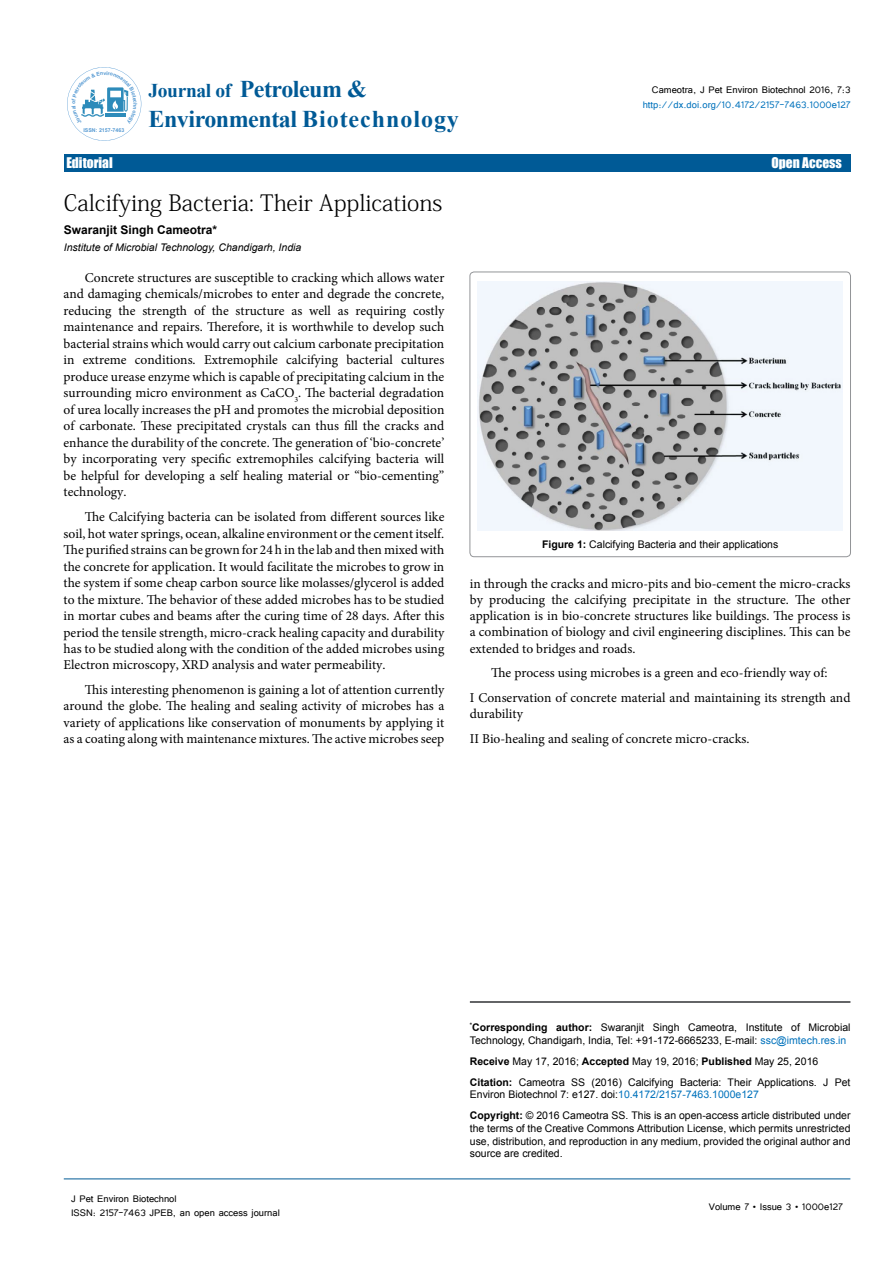
<style>
.page{position:relative;width:893px;height:1263px;background:#fff}
.page>*{position:absolute;margin:0;border:0;box-sizing:border-box;transform-origin:0 0}
.t1{font:700 24px "Times New Roman";letter-spacing:.01em;color:#005a96}
.t2{font:700 24px "Times New Roman";letter-spacing:-.02em;color:#005a96}
.t3{font:22.5px "Adobe Fangsong Std";color:#000}
.t4{font:13.5px/16.5px "Minion Pro";color:#000;text-align:justify}
.t5{font:13.5px "Impact";color:#fff}
.t6{font:12px/14.4px "Tunga";color:#000}
.t7{font:12px "Tunga";color:#0072bc}
.t8{font:700 12px "Arial";color:#000}
.t9{font:10.5px/12.6px "Arial";color:#000}
.t10{font:italic 10.5px "Arial";color:#000}
.t11{font:700 5.25px "Arial";color:#569ad3}
.s1{font-size:19.5px}
.s2{font-weight:700}
.s3{color:#0072bc}
</style>
<div class="page">
<div style="left:64px;top:154px;width:786px;height:17px;background:#005a96"></div>
<hr style="left:64px;top:1179px;width:786px;height:1px;background:#005a96">
<hr style="left:470px;top:1002px;width:380px;height:1px;background:#636466">
<div style="left:470px;top:272px;width:380px;height:285px;border:1px solid #939598;border-radius:4px"></div>
<img style="left:478px;top:281px;width:365px;height:249px">
<svg style="left:67px;top:67px;width:74px;height:74px"></svg>
<p class="t11" style="left:83px;top:127px;width:42px">ISSN: 2157-7463</p>
<h1 class="t2" style="left:149px;top:72px;width:220px"><span class="s1">Journal of</span> Petroleum &amp;</h1>
<h1 class="t1" style="left:149px;top:102px;width:312px">Environmental Biotechnology</h1>
<p class="t6" style="left:652px;top:82px;width:200px">Cameotra, J Pet Environ Biotechnol 2016, 7:3</p>
<p class="t7" style="left:643px;top:97px;width:209px">http://dx.doi.org/10.4172/2157-7463.1000e127</p>
<p class="t5" style="left:66px;top:152px;width:48px">Editorial</p>
<p class="t5" style="left:771px;top:152px;width:72px">Open Access</p>
<p class="t3" style="left:64px;top:189px;width:380px">Calcifying Bacteria: Their Applications</p>
<p class="t8" style="left:64px;top:222px;width:155px">Swaranjit Singh Cameotra*</p>
<p class="t10" style="left:64px;top:240px;width:239px">Institute of Microbial Technology, Chandigarh, India</p>
<p class="t4" style="left:64px;top:269px;width:382px;text-indent:21px">Concrete structures are susceptible to cracking which allows water and damaging chemicals/microbes to enter and degrade the concrete, reducing the strength of the structure as well as requiring costly maintenance and repairs. Therefore, it is worthwhile to develop such bacterial strains which would carry out calcium carbonate precipitation in extreme conditions. Extremophile calcifying bacterial cultures produce urease enzyme which is capable of precipitating calcium in the surrounding micro environment as CaCO<sub>3</sub>. The bacterial degradation of urea locally increases the pH and promotes the microbial deposition of carbonate. These precipitated crystals can thus fill the cracks and enhance the durability of the concrete. The generation of ‘bio-concrete’ by incorporating very specific extremophiles calcifying bacteria will be helpful for developing a self healing material or “bio-cementing” technology.</p>
<p class="t4" style="left:64px;top:509px;width:382px;text-indent:21px">The Calcifying bacteria can be isolated from different sources like soil, hot water springs, ocean, alkaline environment or the cement itself.<br>The purified strains can be grown for 24 h in the lab and then mixed with the concrete for application. It would facilitate the microbes to grow in the system if some cheap carbon source like molasses/glycerol is added to the mixture. The behavior of these added microbes has to be studied in mortar cubes and beams after the curing time of 28 days. After this period the tensile strength, micro-crack healing capacity and durability has to be studied along with the condition of the added microbes using Electron microscopy, XRD analysis and water permeability.</p>
<p class="t4" style="left:64px;top:682px;width:382px;text-indent:21px">This interesting phenomenon is gaining a lot of attention currently around the globe. The healing and sealing activity of microbes has a variety of applications like conservation of monuments by applying it as a coating along with maintenance mixtures. The active microbes seep</p>
<p class="t9" style="left:542px;top:538px;width:238px"><span class="s2">Figure 1:</span> Calcifying Bacteria and their applications</p>
<p class="t4" style="left:470px;top:575px;width:382px">in through the cracks and micro-pits and bio-cement the micro-cracks by producing the calcifying precipitate in the structure. The other application is in bio-concrete structures like buildings. The process is a combination of biology and civil engineering disciplines. This can be extended to bridges and roads.</p>
<p class="t4" style="left:491px;top:665px;width:338px">The process using microbes is a green and eco-friendly way of:</p>
<p class="t4" style="left:470px;top:690px;width:382px">I Conservation of concrete material and maintaining its strength and durability</p>
<p class="t4" style="left:470px;top:730px;width:281px">II Bio-healing and sealing of concrete micro-cracks.</p>
<p class="t6" style="left:71px;top:1190px;width:210px">J Pet Environ Biotechnol<br>ISSN: 2157-7463 JPEB, an open access journal</p>
<p class="t9" style="left:470px;top:1021px;width:382px"><sup>*</sup><span class="s2">Corresponding author:</span> Swaranjit Singh Cameotra, Institute of Microbial<br>Technology, Chandigarh, India, Tel: +91-172-6665233, E-mail: <span class="s3">ssc@imtech.res.in</span></p>
<p class="t9" style="left:470px;top:1055px;width:350px"><span class="s2">Receive</span> May 17, 2016; <span class="s2">Accepted</span> May 19, 2016; <span class="s2">Published</span> May 25, 2016</p>
<p class="t9" style="left:470px;top:1076px;width:382px"><span class="s2">Citation:</span> Cameotra SS (2016) Calcifying Bacteria: Their Applications. J Pet<br>Environ Biotechnol 7: e127. doi:<span class="s3">10.4172/2157-7463.1000e127</span></p>
<p class="t9" style="left:470px;top:1109px;width:382px;text-align:justify"><span class="s2">Copyright:</span> © 2016 Cameotra SS. This is an open-access article distributed under the terms of the Creative Commons Attribution License, which permits unrestricted use, distribution, and reproduction in any medium, provided the original author and source are credited.</p>
<p class="t6" style="left:709px;top:1199px;width:136px">Volume 7 • Issue 3 • 1000e127</p>
</div>
